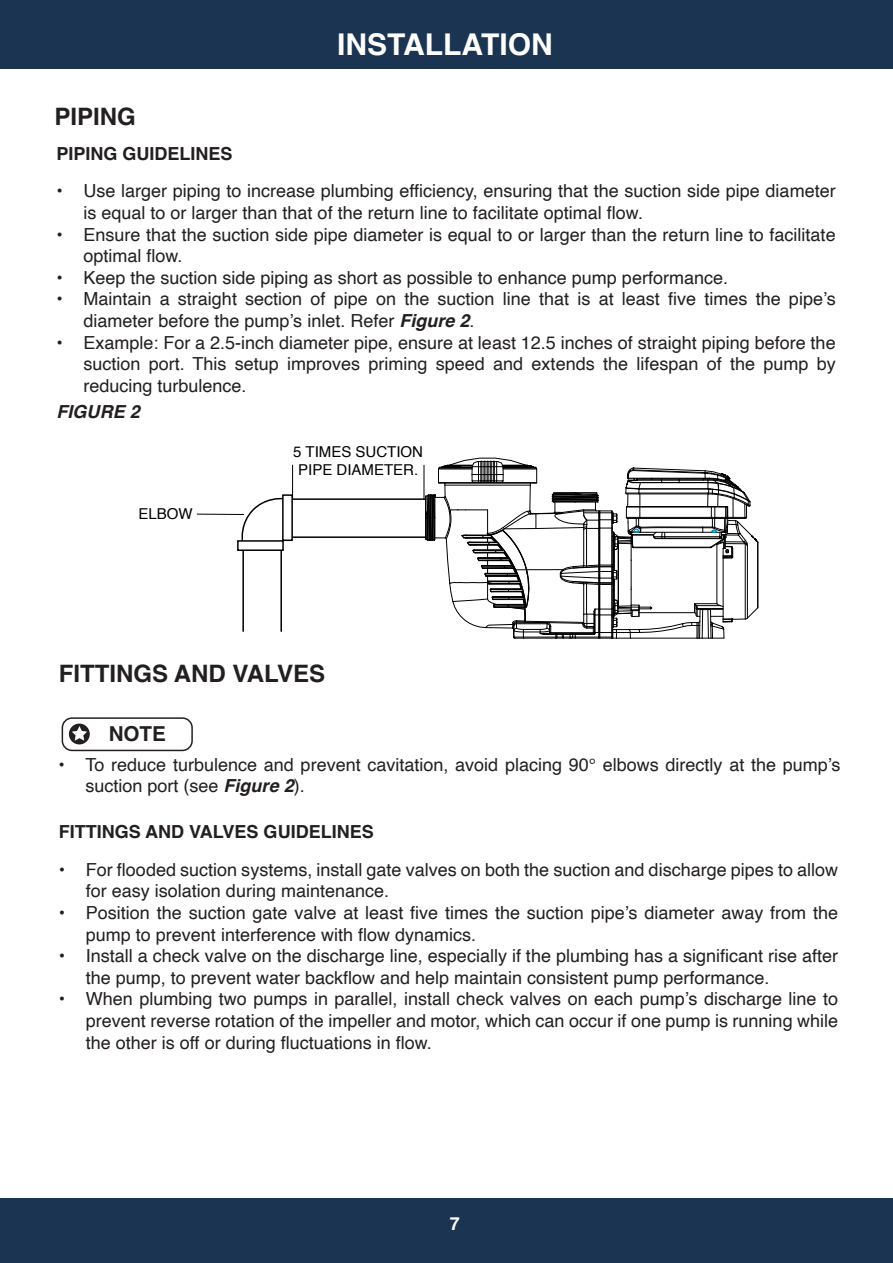
<style>
.page{position:relative;width:893px;height:1263px;background:#fff}
.page>*{position:absolute;margin:0;border:0;box-sizing:border-box;transform-origin:0 0}
.t1{font:700 30px "Helvetica";color:#fff}
.t2{font:700 24px "Helvetica";color:#231f20}
.t3{font:700 20.55px "Helvetica";color:#231f20}
.t4{font:18px/21.6px "Helvetica";color:#231f20}
.t5{font:700 18px "Helvetica";color:#231f20}
.t6{font:italic 700 18px "Helvetica";color:#231f20}
.t7{font:700 18px "Helvetica";color:#fff}
.t8{font:15px/18px "Helvetica";color:#000;text-align:center}
.s1{font-weight:700;font-style:italic}
</style>
<div class="page">
<div style="left:0;top:0;width:892px;height:69px;background:#1b3451"></div>
<div style="left:0;top:1198px;width:892px;height:65px;background:#1b3451"></div>
<svg style="left:425px;top:458px;width:333px;height:181px"></svg>
<hr style="left:293px;top:498px;width:133px;height:2px;background:#000">
<hr style="left:293px;top:536px;width:133px;height:2px;background:#000">
<hr style="left:242px;top:551px;width:2px;height:81px;background:#000">
<hr style="left:280px;top:551px;width:2px;height:81px;background:#000">
<div style="left:282px;top:494px;width:11px;height:47px;border:2px solid #000"></div>
<div style="left:237px;top:540px;width:47px;height:11px;border:2px solid #000"></div>
<svg style="left:240px;top:496px;width:44px;height:47px"></svg>
<hr style="left:292px;top:465px;width:1px;height:33px;background:#000">
<hr style="left:423px;top:465px;width:1px;height:34px;background:#000">
<hr style="left:197px;top:514px;width:47px;height:1px;background:#000">
<div style="left:62px;top:717px;width:131px;height:34px;border:2px solid #231f20;border-radius:10px"></div>
<div style="left:69px;top:724px;width:21px;height:20px;background:#231f20;border-radius:50%"></div>
<svg style="left:72px;top:726px;width:15px;height:15px"></svg>
<h2 class="t2" style="left:55px;top:102px;width:83px">PIPING</h2>
<h1 class="t1" style="left:337px;top:26px;width:217px">INSTALLATION</h1>
<p class="t5" style="left:56px;top:142px;width:178px">PIPING GUIDELINES</p>
<p class="t4" style="left:83px;top:181px;width:753px;text-indent:-27px">• Use larger piping to increase plumbing efficiency, ensuring that the suction side pipe diameter is equal to or larger than that of the return line to facilitate optimal flow.</p>
<p class="t4" style="left:83px;top:224px;width:753px;text-indent:-27px">• Ensure that the suction side pipe diameter is equal to or larger than the return line to facilitate optimal flow.</p>
<p class="t4" style="left:56px;top:267px;width:673px">• Keep the suction side piping as short as possible to enhance pump performance.</p>
<p class="t4" style="left:83px;top:289px;width:753px;text-indent:-27px">• Maintain a straight section of pipe on the suction line that is at least five times the pipe’s diameter before the pump’s inlet. Refer <span class="s1">Figure 2</span>.</p>
<p class="t4" style="left:83px;top:332px;width:753px;text-align:justify;text-indent:-27px">• Example: For a 2.5-inch diameter pipe, ensure at least 12.5 inches of straight piping before the suction port. This setup improves priming speed and extends the lifespan of the pump by reducing turbulence.</p>
<p class="t6" style="left:57px;top:401px;width:85px">FIGURE 2</p>
<p class="t8" style="left:293px;top:444px;width:131px">5 TIMES SUCTION<br>PIPE DIAMETER.</p>
<p class="t8" style="left:138px;top:505px;width:56px">ELBOW</p>
<h2 class="t2" style="left:59px;top:659px;width:268px">FITTINGS AND VALVES</h2>
<p class="t3" style="left:109px;top:721px;width:59px">NOTE</p>
<p class="t4" style="left:85px;top:754px;width:756px;text-indent:-27px">• To reduce turbulence and prevent cavitation, avoid placing 90° elbows directly at the pump’s suction port (see <span class="s1">Figure 2</span>).</p>
<p class="t5" style="left:59px;top:821px;width:316px">FITTINGS AND VALVES GUIDELINES</p>
<p class="t4" style="left:86px;top:859px;width:753px;text-indent:-27px">• For flooded suction systems, install gate valves on both the suction and discharge pipes to allow for easy isolation during maintenance.</p>
<p class="t4" style="left:86px;top:902px;width:753px;text-indent:-27px">• Position the suction gate valve at least five times the suction pipe’s diameter away from the pump to prevent interference with flow dynamics.</p>
<p class="t4" style="left:86px;top:946px;width:753px;text-indent:-27px">• Install a check valve on the discharge line, especially if the plumbing has a significant rise after the pump, to prevent water backflow and help maintain consistent pump performance.</p>
<p class="t4" style="left:86px;top:989px;width:753px;text-align:justify;text-indent:-27px">• When plumbing two pumps in parallel, install check valves on each pump’s discharge line to prevent reverse rotation of the impeller and motor, which can occur if one pump is running while the other is off or during fluctuations in flow.</p>
<p class="t7" style="left:450px;top:1213px;width:12px">7</p>
</div>
